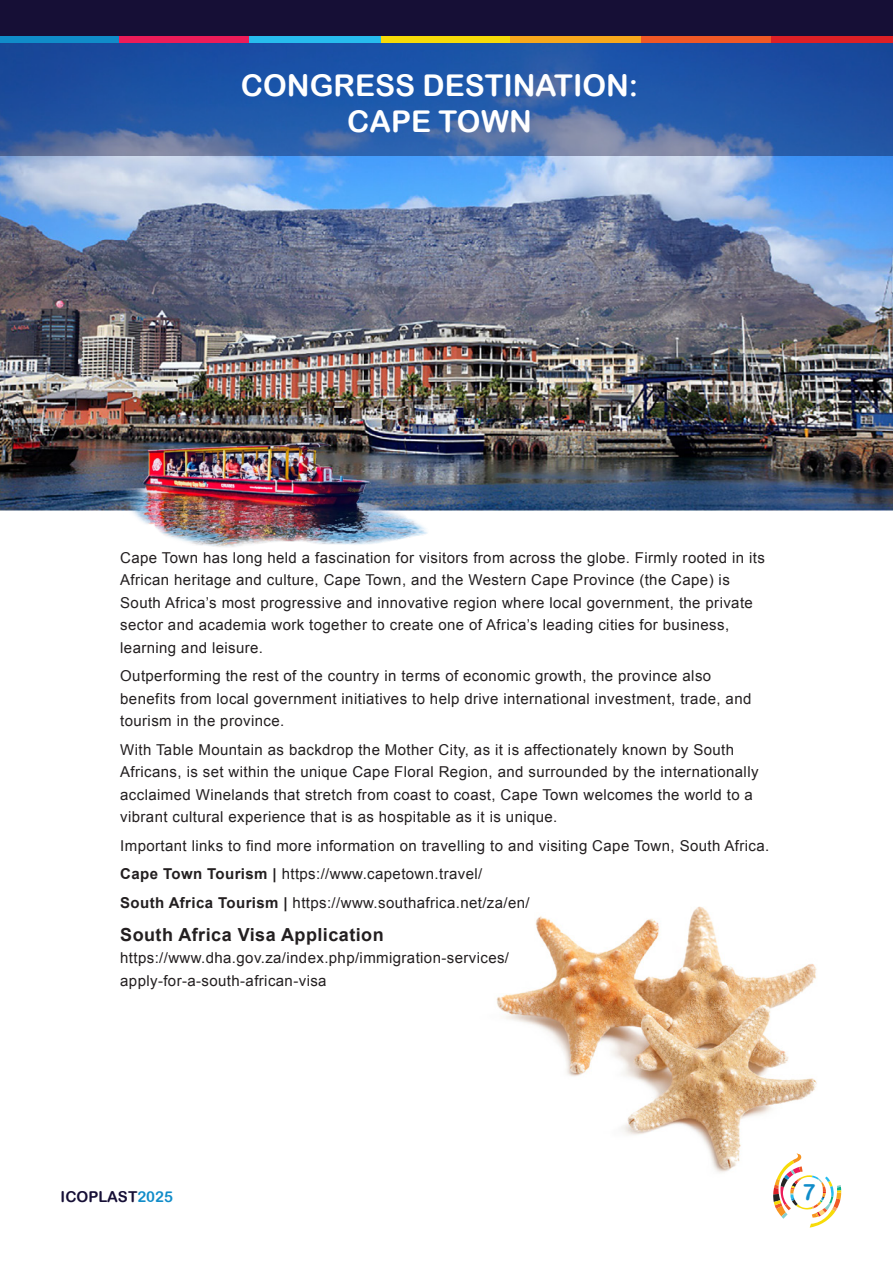
<style>
.page{position:relative;width:893px;height:1263px;background:#fff}
.page>*{position:absolute;margin:0;border:0;box-sizing:border-box;transform-origin:0 0}
.t1{font:30px/36px "Arial Rounded MT Bold";color:#fff;text-align:center}
.t2{font:22.5px "Arial Rounded MT Bold";color:#108cc9}
.t3{font:700 18px "Arial";letter-spacing:.025em;color:#231f20}
.t4{font:15px/22.5px "Arial";letter-spacing:.025em;color:#231f20}
.t5{font:15px "Arial Rounded MT Bold";color:#160f36}
.s1{font-weight:700}
.s2{color:#108cc9}
</style>
<div class="page">
<img style="left:0;top:156px;width:893px;height:355px">
<svg style="left:0;top:42px;width:893px;height:114px;background:#2c5aa5"></svg>
<img style="left:496px;top:906px;width:346px;height:285px">
<div style="left:0;top:0;width:893px;height:38px;background:#160f36"></div>
<svg style="left:773px;top:1153px;width:68px;height:74px"></svg>
<div style="left:380px;top:36px;width:131px;height:6px;background:#f7db08"></div>
<div style="left:511px;top:36px;width:131px;height:6px;background:#f8a81c"></div>
<div style="left:641px;top:36px;width:132px;height:6px;background:#f05826"></div>
<div style="left:0;top:36px;width:120px;height:6px;background:#108cc9"></div>
<div style="left:119px;top:36px;width:131px;height:6px;background:#ec1c59"></div>
<div style="left:249px;top:36px;width:132px;height:6px;background:#27bcee"></div>
<div style="left:772px;top:36px;width:121px;height:6px;background:#dd2026"></div>
<img style="left:118px;top:433px;width:318px;height:114px">
<h1 class="t1" style="left:241px;top:67px;width:399px">CONGRESS DESTINATION:<br>CAPE TOWN</h1>
<p class="t4" style="left:120px;top:546px;width:646px">Cape Town has long held a fascination for visitors from across the globe. Firmly rooted in its African heritage and culture, Cape Town, and the Western Cape Province (the Cape) is South Africa’s most progressive and innovative region where local government, the private sector and academia work together to create one of Africa’s leading cities for business, learning and leisure.</p>
<p class="t4" style="left:120px;top:665px;width:633px">Outperforming the rest of the country in terms of economic growth, the province also benefits from local government initiatives to help drive international investment, trade, and tourism in the province.</p>
<p class="t4" style="left:120px;top:738px;width:640px">With Table Mountain as backdrop the Mother City, as it is affectionately known by South Africans, is set within the unique Cape Floral Region, and surrounded by the internationally acclaimed Winelands that stretch from coast to coast, Cape Town welcomes the world to a vibrant cultural experience that is as hospitable as it is unique.</p>
<p class="t4" style="left:120px;top:831px;width:651px;line-height:28.5px">Important links to find more information on travelling to and visiting Cape Town, South Africa.<br><span class="s1">Cape Town Tourism |</span> https://www.capetown.travel/<br><span class="s1">South Africa Tourism |</span> https://www.southafrica.net/za/en/</p>
<p class="t3" style="left:120px;top:922px;width:265px">South Africa Visa Application</p>
<p class="t4" style="left:120px;top:947px;width:390px">https://www.dha.gov.za/index.php/immigration-services/ apply-for-a-south-african-visa</p>
<p class="t5" style="left:61px;top:1188px;width:114px">ICOPLAST<span class="s2">2025</span></p>
<h2 class="t2" style="left:802px;top:1179px;width:15px">7</h2>
</div>
